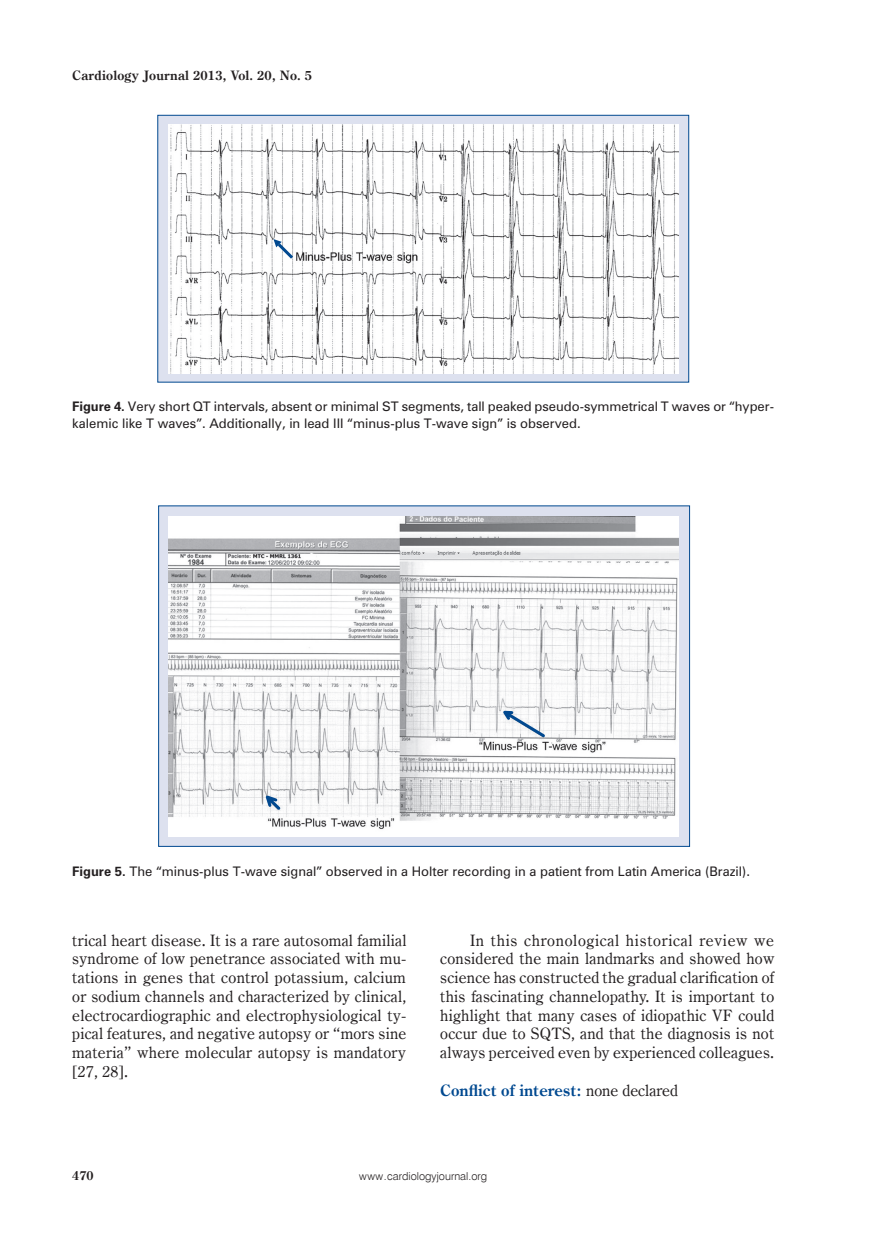
<style>
.page{position:relative;width:872px;height:1234px;background:#fff}
.page>*{position:absolute;margin:0;border:0;box-sizing:border-box;transform-origin:0 0}
.t1{font:15.75px/18.8px "Century Oldst EU";letter-spacing:.015em;color:#231f20;text-align:justify}
.t2{font:700 15.75px "Century Oldst EU";color:#014990}
.t3{font:700 13.05px "Century Oldst EU";letter-spacing:.015em;color:#231f20}
.t4{font:700 12.75px "Century Oldst EU";color:#231f20}
.t5{font:12px/17.2px "Zurich PL";color:#231f20}
.t6{font:10.95px "Swis 721 Lt EU";color:#231f20}
.s1{font-weight:700}
.s2{font-weight:400;color:#231f20}
</style>
<div class="page">
<div style="left:157px;top:115px;width:532px;height:267px;background:#dde1ef;border:1px solid #014990"></div>
<div style="left:158px;top:505px;width:532px;height:341px;background:#dde1ef;border:1px solid #014990"></div>
<img style="left:168px;top:124px;width:510px;height:249px">
<img style="left:168px;top:516px;width:511px;height:320px">
<svg style="left:265px;top:794px;width:16px;height:15px"></svg>
<svg style="left:502px;top:710px;width:43px;height:27px"></svg>
<svg style="left:273px;top:239px;width:21px;height:21px"></svg>
<p class="t3" style="left:72px;top:67px;width:241px">Cardiology Journal 2013, Vol. 20, No. 5</p>
<p class="t5" style="left:72px;top:397px;width:702px"><span class="s1">Figure 4.</span> Very short QT intervals, absent or minimal ST segments, tall peaked pseudo-symmetrical T waves or “hyper&shy;kalemic like T waves”. Additionally, in lead III “minus-plus T-wave sign” is observed.</p>
<p class="t5" style="left:72px;top:861px;width:679px"><span class="s1">Figure 5.</span> The “minus-plus T-wave signal” observed in a Holter recording in a patient from Latin America (Brazil).</p>
<p class="t1" style="left:72px;top:930px;width:336px">trical heart disease. It is a rare autosomal familial syndrome of low penetrance associated with mu&shy;tations in genes that control potassium, calcium or sodium channels and characterized by clinical, electrocardiographic and electrophysiological ty&shy;pical features, and negative autopsy or “mors sine materia” where molecular autopsy is mandatory [27, 28].</p>
<p class="t1" style="left:440px;top:930px;width:335px;text-indent:30px">In this chronological historical review we considered the main landmarks and showed how science has constructed the gradual clarification of this fascinating channelopathy. It is important to highlight that many cases of idiopathic VF could occur due to SQTS, and that the diagnosis is not always perceived even by experienced colleagues.</p>
<p class="t2" style="left:440px;top:1079px;width:239px">Conflict of interest: <span class="s2">none declared</span></p>
<p class="t4" style="left:72px;top:1167px;width:23px">470</p>
<p class="t6" style="left:359px;top:1169px;width:129px">www.cardiologyjournal.org</p>
</div>
